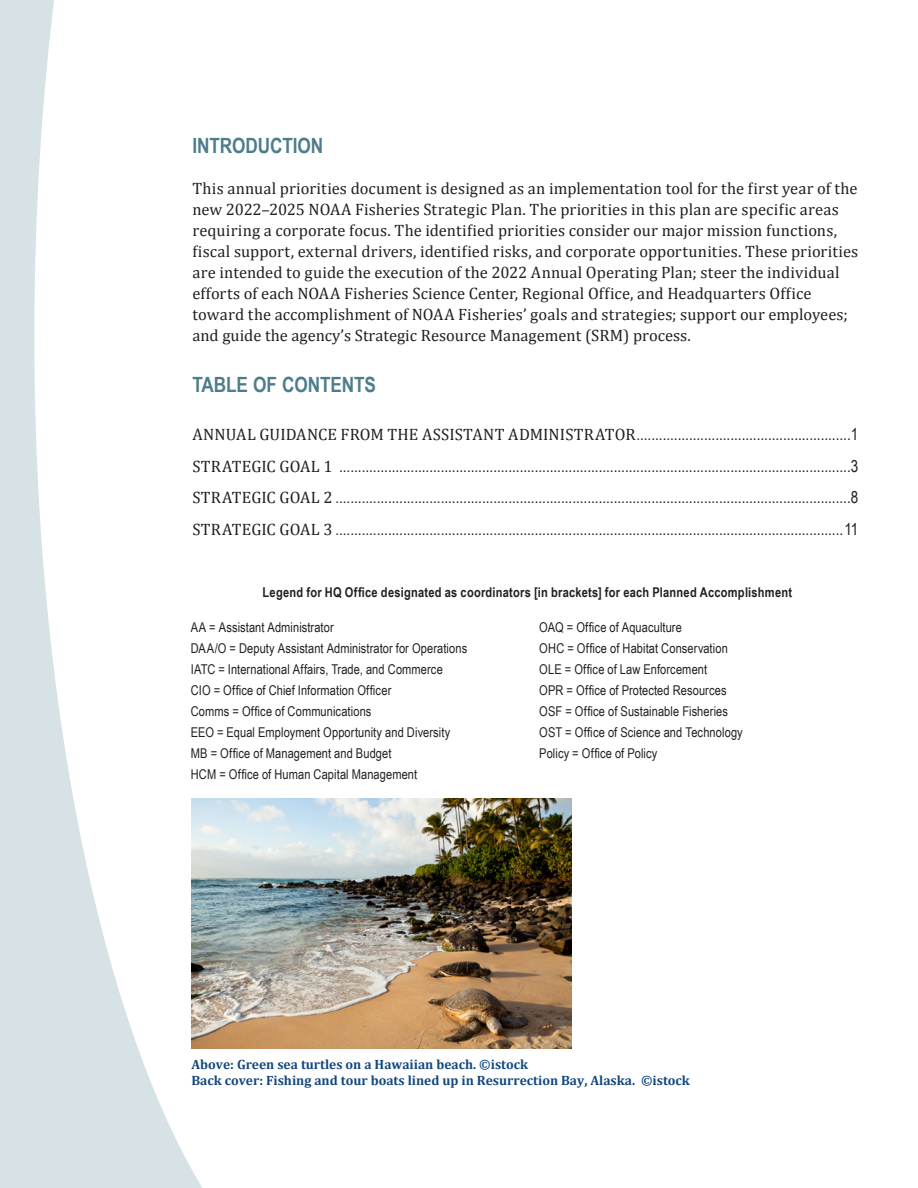
<style>
.page{position:relative;width:918px;height:1188px;background:#fff}
.page>*{position:absolute;margin:0;border:0;box-sizing:border-box;transform-origin:0 0}
.t1{font:700 21px "Arial Narrow";letter-spacing:-.005em;color:#4d7d8c}
.t2{font:16.5px/21px "Cambria";letter-spacing:.005em;color:#231f20}
.t3{font:16.5px "Arial Narrow";color:#231f20}
.t4{font:13.5px "Arial Narrow";letter-spacing:.005em;color:#231f20}
.t5{font:700 13.5px/16.5px "Cambria";color:#13487e}
.t6{font:700 13.5px "Arial Narrow";letter-spacing:.02em;color:#231f20}
.s1{font-family:"Cambria"}
</style>
<div class="page">
<svg style="left:0;top:0;width:203px;height:1188px"></svg>
<img style="left:191px;top:798px;width:381px;height:251px">
<h2 class="t1" style="left:192px;top:129px;width:132px">INTRODUCTION</h2>
<p class="t2" style="left:192px;top:178px;width:667px">This annual priorities document is designed as an implementation tool for the first year of the new 2022–2025 NOAA Fisheries Strategic Plan. The priorities in this plan are specific areas requiring a corporate focus. The identified priorities consider our major mission functions, fiscal support, external drivers, identified risks, and corporate opportunities. These priorities are intended to guide the execution of the 2022 Annual Operating Plan; steer the individual efforts of each NOAA Fisheries Science Center, Regional Office, and Headquarters Office toward the accomplishment of NOAA Fisheries’ goals and strategies; support our employees; and guide the agency’s Strategic Resource Management (SRM) process.</p>
<h2 class="t1" style="left:192px;top:369px;width:185px">TABLE OF CONTENTS</h2>
<p class="t3" style="left:192px;top:423px;width:668px"><span class="s1">ANNUAL GUIDANCE FROM THE ASSISTANT ADMINISTRATOR</span>.........................................................1</p>
<p class="t3" style="left:192px;top:454px;width:668px"><span class="s1">STRATEGIC GOAL 1</span> ........................................................................................................................................3</p>
<p class="t3" style="left:192px;top:486px;width:668px"><span class="s1">STRATEGIC GOAL 2</span> .........................................................................................................................................8</p>
<p class="t3" style="left:192px;top:517px;width:668px"><span class="s1">STRATEGIC GOAL 3</span> .......................................................................................................................................11</p>
<h3 class="t6" style="left:263px;top:582px;width:531px">Legend for HQ Office designated as coordinators [in brackets] for each Planned Accomplishment</h3>
<p class="t4" style="left:191px;top:617px;width:144px">AA = Assistant Administrator</p>
<p class="t4" style="left:539px;top:617px;width:144px">OAQ = Office of Aquaculture</p>
<p class="t4" style="left:191px;top:638px;width:278px">DAA/O = Deputy Assistant Administrator for Operations</p>
<p class="t4" style="left:539px;top:638px;width:190px">OHC = Office of Habitat Conservation</p>
<p class="t4" style="left:191px;top:659px;width:254px">IATC = International Affairs, Trade, and Commerce</p>
<p class="t4" style="left:539px;top:659px;width:169px">OLE = Office of Law Enforcement</p>
<p class="t4" style="left:191px;top:680px;width:202px">CIO = Office of Chief Information Officer</p>
<p class="t4" style="left:539px;top:680px;width:189px">OPR = Office of Protected Resources</p>
<p class="t4" style="left:191px;top:701px;width:182px">Comms = Office of Communications</p>
<p class="t4" style="left:539px;top:701px;width:190px">OSF = Office of Sustainable Fisheries</p>
<p class="t4" style="left:191px;top:722px;width:261px">EEO = Equal Employment Opportunity and Diversity</p>
<p class="t4" style="left:539px;top:722px;width:205px">OST = Office of Science and Technology</p>
<p class="t4" style="left:191px;top:743px;width:202px">MB = Office of Management and Budget</p>
<p class="t4" style="left:539px;top:743px;width:119px">Policy = Office of Policy</p>
<p class="t4" style="left:191px;top:764px;width:228px">HCM = Office of Human Capital Management</p>
<p class="t5" style="left:191px;top:1056px;width:500px">Above: Green sea turtles on a Hawaiian beach. ©istock<br>Back cover: Fishing and tour boats lined up in Resurrection Bay, Alaska. ©istock</p>
</div>
